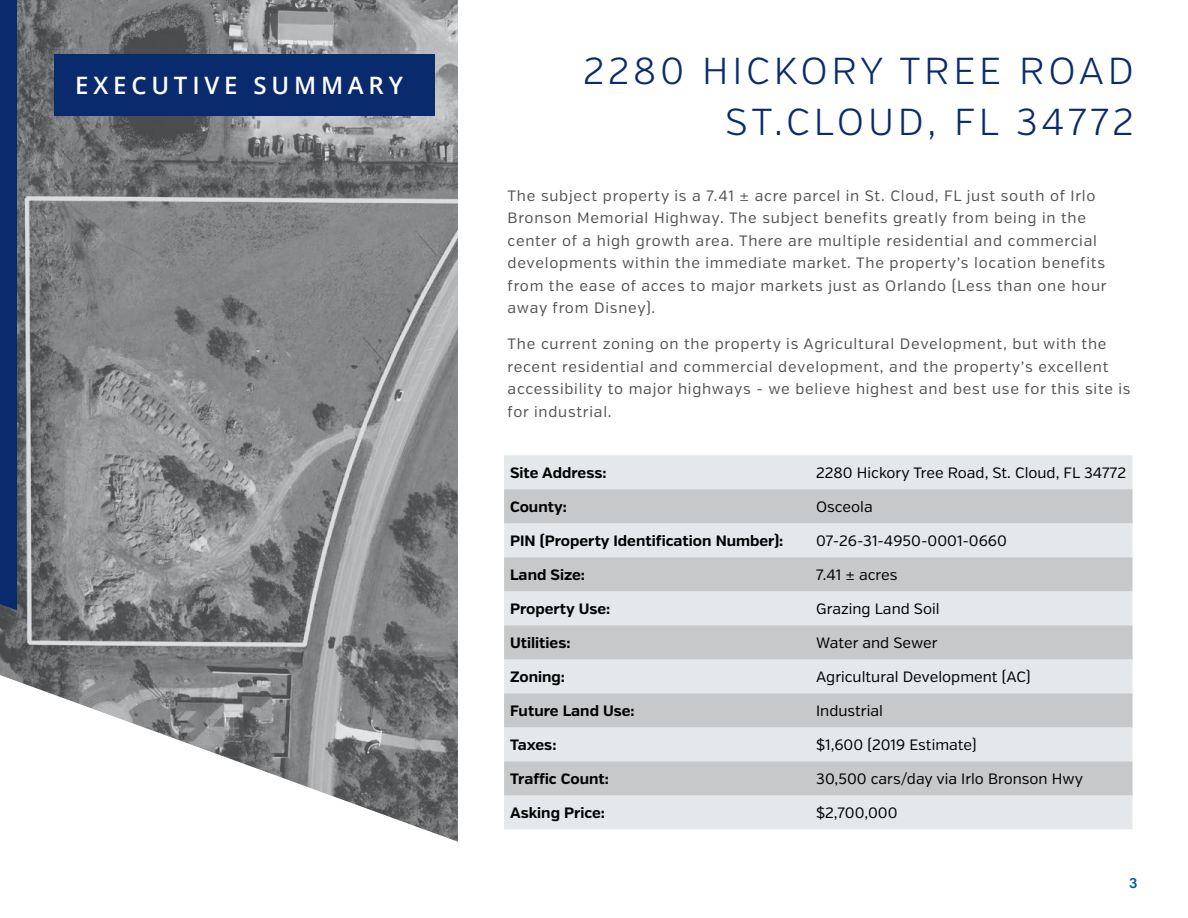
<style>
.page{position:relative;width:1188px;height:918px;background:#fff}
.page>*{position:absolute;margin:0;border:0;box-sizing:border-box;transform-origin:0 0}
.t1{font:300 37.5px/51.4px "Verb";letter-spacing:.1em;color:#092a6d;text-align:right}
.t2{font:600 24px "Open Sans";letter-spacing:.2em;color:#fff}
.t3{font:15px/22.5px "Verb";letter-spacing:.05em;color:#525252}
.t4{font:15px "Verb";color:#000}
.t5{font:700 15px "Verb";color:#000}
.t6{font:600 15px "Acumin Pro";color:#005ba2}
</style>
<div class="page">
<img style="left:0;top:0;width:458px;height:842px">
<div style="left:0;top:0;width:17px;height:610px;background:#092a6d"></div>
<div style="left:54px;top:54px;width:381px;height:61px;background:#092a6d"></div>
<div style="left:504px;top:455px;width:629px;height:374px;background:#e4e8ea"></div>
<svg style="left:504px;top:489px;width:629px;height:306px;background:#d4d6d8"></svg>
<h2 class="t2" style="left:75px;top:69px;width:329px">EXECUTIVE SUMMARY</h2>
<h1 class="t1" style="left:583px;top:46px;width:552px">2280 HICKORY TREE ROAD<br>ST.CLOUD, FL 34772</h1>
<p class="t3" style="left:508px;top:185px;width:601px">The subject property is a 7.41 ± acre parcel in St. Cloud, FL just south of Irlo Bronson Memorial Highway. The subject benefits greatly from being in the center of a high growth area. There are multiple residential and commercial developments within the immediate market. The property’s location benefits from the ease of acces to major markets just as Orlando (Less than one hour away from Disney).</p>
<p class="t3" style="left:508px;top:333px;width:625px">The current zoning on the property is Agricultural Development, but with the recent residential and commercial development, and the property’s excellent accessibility to major highways - we believe highest and best use for this site is for industrial.</p>
<p class="t5" style="left:510px;top:464px;width:98px">Site Address:</p>
<p class="t4" style="left:816px;top:464px;width:311px">2280 Hickory Tree Road, St. Cloud, FL 34772</p>
<p class="t5" style="left:510px;top:498px;width:58px">County:</p>
<p class="t4" style="left:816px;top:498px;width:58px">Osceola</p>
<p class="t5" style="left:510px;top:532px;width:275px">PIN (Property Identification Number):</p>
<p class="t4" style="left:816px;top:532px;width:192px">07-26-31-4950-0001-0660</p>
<p class="t5" style="left:510px;top:566px;width:76px">Land Size:</p>
<p class="t4" style="left:816px;top:566px;width:83px">7.41 ± acres</p>
<p class="t5" style="left:510px;top:600px;width:102px">Property Use:</p>
<p class="t4" style="left:816px;top:600px;width:125px">Grazing Land Soil</p>
<p class="t5" style="left:510px;top:634px;width:62px">Utilities:</p>
<p class="t4" style="left:816px;top:634px;width:123px">Water and Sewer</p>
<p class="t5" style="left:510px;top:668px;width:56px">Zoning:</p>
<p class="t4" style="left:816px;top:668px;width:216px">Agricultural Development (AC)</p>
<p class="t5" style="left:510px;top:702px;width:126px">Future Land Use:</p>
<p class="t4" style="left:816px;top:702px;width:68px">Industrial</p>
<p class="t5" style="left:510px;top:736px;width:48px">Taxes:</p>
<p class="t4" style="left:816px;top:736px;width:162px">$1,600 (2019 Estimate)</p>
<p class="t5" style="left:510px;top:770px;width:100px">Traffic Count:</p>
<p class="t4" style="left:816px;top:770px;width:268px">30,500 cars/day via Irlo Bronson Hwy</p>
<p class="t5" style="left:510px;top:804px;width:96px">Asking Price:</p>
<p class="t4" style="left:816px;top:804px;width:83px">$2,700,000</p>
<p class="t6" style="left:1129px;top:872px;width:10px">3</p>
</div>
